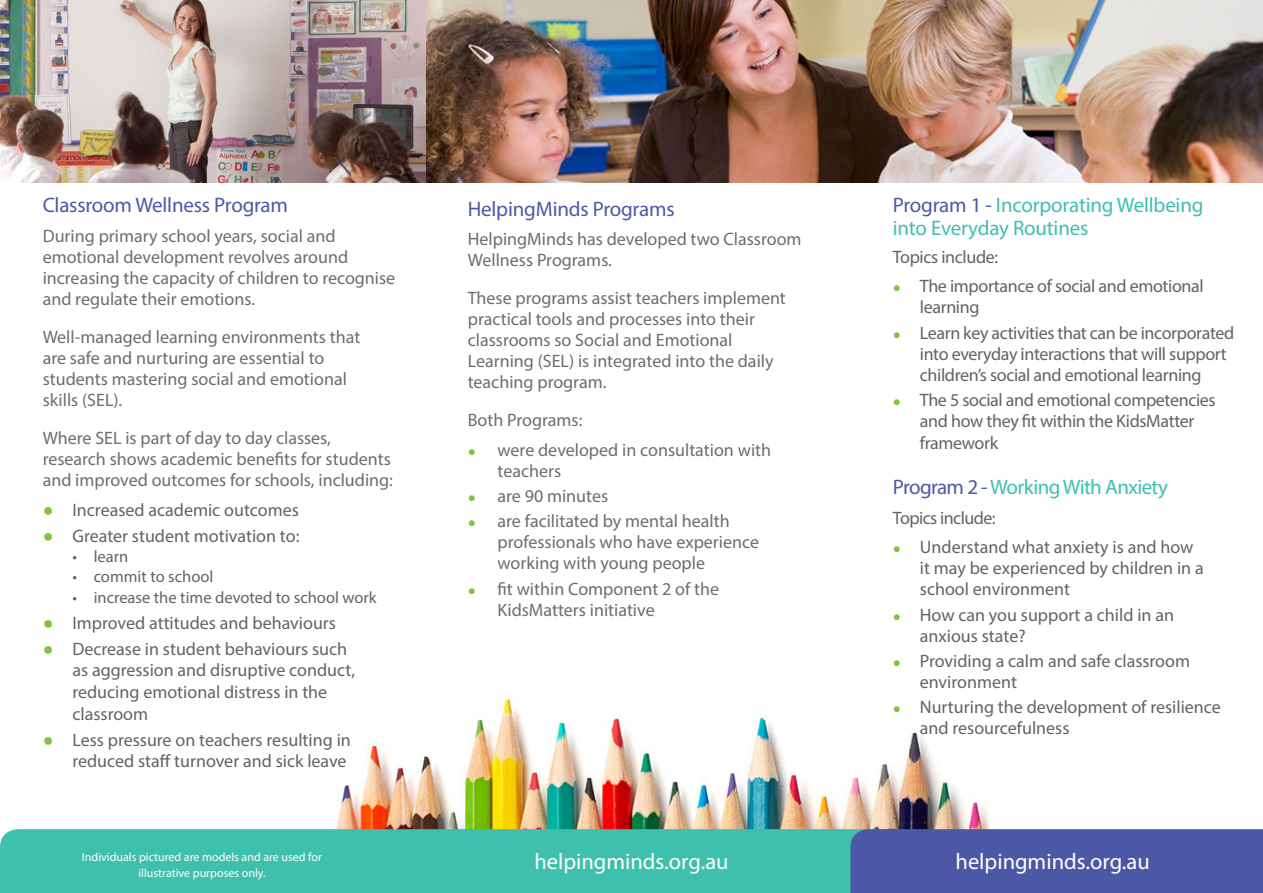
<style>
.page{position:relative;width:1263px;height:893px;background:#fff}
.page>*{position:absolute;margin:0;border:0;box-sizing:border-box;transform-origin:0 0}
.text{font:22.5px "Myriad Pro";color:#fff}
.text-2{font:21px/22.5px "Myriad Pro";letter-spacing:-.015em;color:#3fbfae}
.text-3{font:21px "Myriad Pro";letter-spacing:-.01em;color:#4c58a6}
.text-4{font:18px/21px "Myriad Pro";color:#6c6d70}
.text-5{font:18px/21px "Myriad Pro";color:#636366}
.text-6{font:18px/21px "Myriad Pro";letter-spacing:-.02em;color:#636366}
.bullet{font:18px "Myriad Pro";letter-spacing:-.02em;color:#636366}
.text-7{font:18px "Myriad Pro";letter-spacing:-.03em;color:#636366}
.bullet-2{font:16.5px "Myriad Pro";color:#636366}
.text-8{font:12px/16.5px "Myriad Pro";color:#fff;text-align:center}
.s1{font-family:"Arial";color:#81c340}
.s2{font-family:"Arial";font-size:13.5px;color:#81c340}
.s3{color:#4c58a6}
</style>
<div class="page">
<img style="left:335px;top:698px;width:653px;height:131px">
<div style="left:0;top:829px;width:850px;height:64px;background:#3fbfae"></div>
<div style="left:850px;top:829px;width:413px;height:64px;background:#4c58a6"></div>
<img style="left:0;top:0;width:1263px;height:182px">
<p class="text-3" style="left:43px;top:192px;width:247px">Classroom Wellness Program</p>
<p class="text-4" style="left:43px;top:225px;width:354px">During primary school years, social and emotional development revolves around increasing the capacity of children to recognise and regulate their emotions.</p>
<p class="text-4" style="left:43px;top:326px;width:319px">Well-managed learning environments that are safe and nurturing are essential to students mastering social and emotional skills (SEL).</p>
<p class="text-4" style="left:43px;top:427px;width:352px">Where SEL is part of day to day classes, research shows academic benefits for students and improved outcomes for schools, including:</p>
<p class="text-5" style="left:43px;top:499px;width:258px"><span class="s1">●</span> Increased academic outcomes</p>
<p class="text-5" style="left:43px;top:525px;width:258px"><span class="s1">●</span> Greater student motivation to:</p>
<p class="bullet-2" style="left:72px;top:546px;width:57px">• learn</p>
<p class="bullet-2" style="left:72px;top:566px;width:142px">• commit to school</p>
<p class="bullet-2" style="left:72px;top:587px;width:306px">• increase the time devoted to school work</p>
<p class="text-5" style="left:43px;top:612px;width:295px"><span class="s1">●</span> Improved attitudes and behaviours</p>
<p class="text-5" style="left:72px;top:638px;width:284px;line-height:21.6px;text-indent:-30px"><span class="s1">●</span> Decrease in student behaviours such as aggression and disruptive conduct, reducing emotional distress in the classroom</p>
<p class="text-5" style="left:43px;top:728px;width:310px;line-height:21.6px;text-align:right"><span class="s1">●</span> Less pressure on teachers resulting in reduced staff turnover and sick leave</p>
<p class="text-8" style="left:82px;top:848px;width:242px">Individuals pictured are models and are used for illustrative purposes only.</p>
<p class="text-3" style="left:468px;top:196px;width:208px">HelpingMinds Programs</p>
<p class="text-4" style="left:468px;top:229px;width:335px">HelpingMinds has developed two Classroom<br>Wellness Programs.</p>
<p class="text-4" style="left:468px;top:288px;width:320px">These programs assist teachers implement practical tools and processes into their classrooms so Social and Emotional Learning (SEL) is integrated into the daily teaching program.</p>
<p class="text-4" style="left:468px;top:410px;width:116px">Both Programs:</p>
<p class="text-4" style="left:497px;top:439px;width:275px;text-indent:-30px"><span class="s2">●</span> were developed in consultation with teachers</p>
<p class="text-4" style="left:468px;top:485px;width:142px"><span class="s2">●</span> are 90 minutes</p>
<p class="text-4" style="left:497px;top:511px;width:263px;text-indent:-30px"><span class="s2">●</span> are facilitated by mental health professionals who have experience working with young people</p>
<p class="text-4" style="left:497px;top:578px;width:223px;text-indent:-30px"><span class="s2">●</span> fit within Component 2 of the<br>KidsMatters initiative</p>
<p class="text-2" style="left:893px;top:194px;width:312px"><span class="s3">Program 1 -</span> Incorporating Wellbeing into Everyday Routines</p>
<p class="bullet" style="left:893px;top:246px;width:107px">Topics include:</p>
<p class="text-6" style="left:920px;top:276px;width:285px;text-indent:-27px"><span class="s2">●</span> The importance of social and emotional learning</p>
<p class="text-6" style="left:920px;top:322px;width:316px;text-indent:-27px"><span class="s2">●</span> Learn key activities that can be incorporated into everyday interactions that will support children’s social and emotional learning</p>
<p class="text-6" style="left:920px;top:389px;width:297px;text-indent:-27px"><span class="s2">●</span> The 5 social and emotional competencies and how they fit within the KidsMatter framework</p>
<p class="text-2" style="left:893px;top:476px;width:277px"><span class="s3">Program 2 -</span> Working With Anxiety</p>
<p class="text-7" style="left:893px;top:507px;width:104px">Topics include:</p>
<p class="text-5" style="left:920px;top:536px;width:285px;text-indent:-27px"><span class="s2">●</span> Understand what anxiety is and how it may be experienced by children in a school environment</p>
<p class="text-5" style="left:920px;top:604px;width:256px;text-indent:-27px"><span class="s2">●</span> How can you support a child in an anxious state?</p>
<p class="text-5" style="left:920px;top:650px;width:272px;text-indent:-27px"><span class="s2">●</span> Providing a calm and safe classroom environment</p>
<p class="text-5" style="left:920px;top:696px;width:302px;text-indent:-27px"><span class="s2">●</span> Nurturing the development of resilience and resourcefulness</p>
<p class="text" style="left:534px;top:847px;width:196px">helpingminds.org.au</p>
<p class="text" style="left:955px;top:847px;width:196px">helpingminds.org.au</p>
</div>
